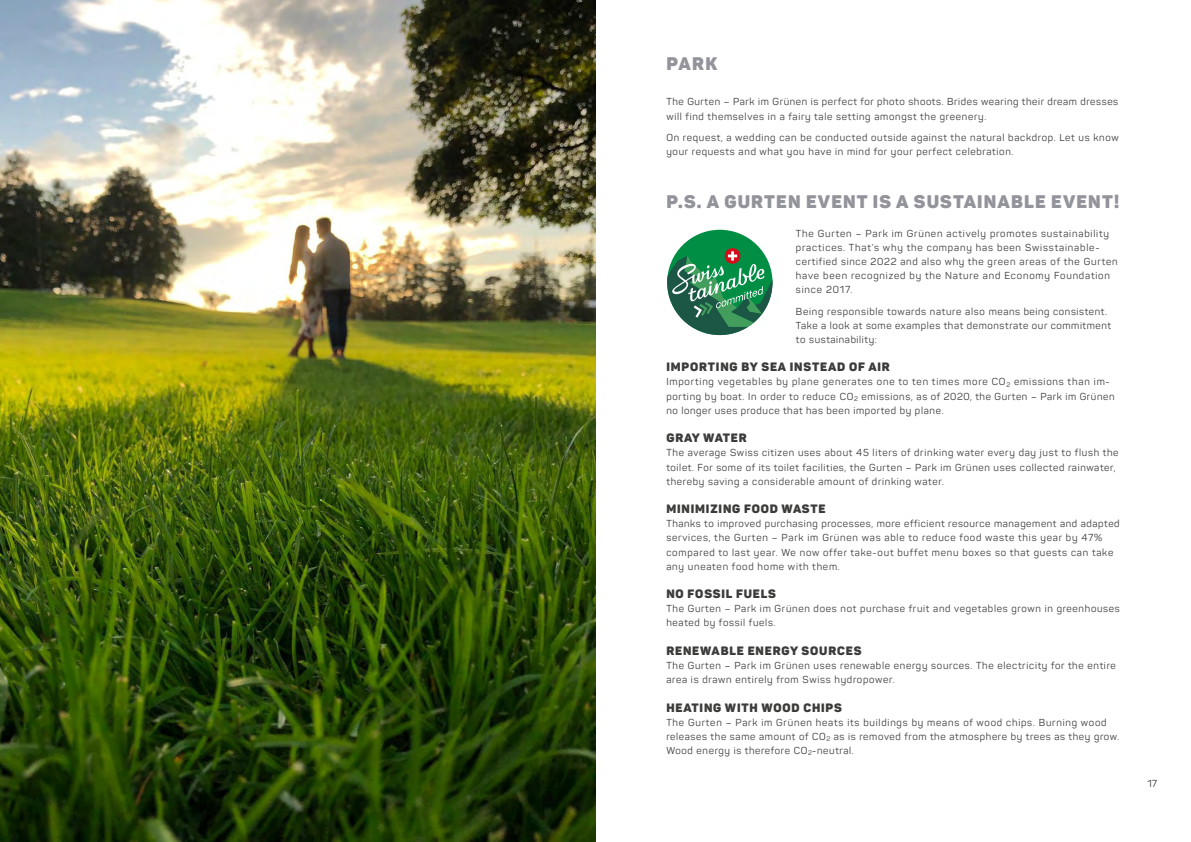
<style>
.page{position:relative;width:1191px;height:842px;background:#fff}
.page>*{position:absolute;margin:0;border:0;box-sizing:border-box;transform-origin:0 0}
.t1{font:18px "Panton Black Caps";letter-spacing:.065em;color:#93949b}
.t2{font:12px "Panton Black Caps";letter-spacing:.07em;color:#3b3b3a}
.t3{font:10px/14.2px "Panton";letter-spacing:.07em;color:#3b3b3a}
</style>
<div class="page">
<img style="left:0;top:0;width:595px;height:842px">
<div style="left:667px;top:230px;width:105px;height:105px;background:#008e45;border-radius:50%"></div>
<svg style="left:724px;top:248px;width:16px;height:16px"></svg>
<svg style="left:667px;top:251px;width:105px;height:84px"></svg>
<h1 class="t1" style="left:666px;top:52px;width:52px">PARK</h1>
<p class="t3" style="left:666px;top:95px;width:453px">The Gurten – Park im Grünen is perfect for photo shoots. Brides wearing their dream dresses will find themselves in a fairy tale setting amongst the greenery.</p>
<p class="t3" style="left:666px;top:130px;width:454px">On request, a wedding can be conducted outside against the natural backdrop. Let us know your requests and what you have in mind for your perfect celebration.</p>
<h1 class="t1" style="left:666px;top:190px;width:454px">P.S. A GURTEN EVENT IS A SUSTAINABLE EVENT!</h1>
<p class="t3" style="left:796px;top:226px;width:323px">The Gurten – Park im Grünen actively promotes sustainability practices. That’s why the company has been Swisstainable&shy;certified since 2022 and also why the green areas of the Gurten have been recognized by the Nature and Economy Foundation since 2017.</p>
<p class="t3" style="left:796px;top:304px;width:317px">Being responsible towards nature also means being consistent.<br>Take a look at some examples that demonstrate our commitment to sustainability:</p>
<p class="t2" style="left:666px;top:359px;width:225px">IMPORTING BY SEA INSTEAD OF AIR</p>
<p class="t3" style="left:666px;top:375px;width:449px">Importing vegetables by plane generates one to ten times more CO<sub>2</sub> emissions than im&shy;porting by boat. In order to reduce CO<sub>2</sub> emissions, as of 2020, the Gurten – Park im Grünen no longer uses produce that has been imported by plane.</p>
<p class="t2" style="left:666px;top:430px;width:82px">GRAY WATER</p>
<p class="t3" style="left:666px;top:446px;width:454px">The average Swiss citizen uses about 45 liters of drinking water every day just to flush the toilet. For some of its toilet facilities, the Gurten – Park im Grünen uses collected rainwater, thereby saving a considerable amount of drinking water.</p>
<p class="t2" style="left:666px;top:501px;width:161px">MINIMIZING FOOD WASTE</p>
<p class="t3" style="left:666px;top:517px;width:455px">Thanks to improved purchasing processes, more efficient resource management and adapted services, the Gurten – Park im Grünen was able to reduce food waste this year by 47% compared to last year. We now offer take-out buffet menu boxes so that guests can take any uneaten food home with them.</p>
<p class="t2" style="left:666px;top:586px;width:111px">NO FOSSIL FUELS</p>
<p class="t3" style="left:666px;top:602px;width:455px">The Gurten – Park im Grünen does not purchase fruit and vegetables grown in greenhouses heated by fossil fuels.</p>
<p class="t2" style="left:666px;top:643px;width:197px">RENEWABLE ENERGY SOURCES</p>
<p class="t3" style="left:666px;top:658px;width:451px">The Gurten – Park im Grünen uses renewable energy sources. The electricity for the entire area is drawn entirely from Swiss hydropower.</p>
<p class="t2" style="left:666px;top:699px;width:177px">HEATING WITH WOOD CHIPS</p>
<p class="t3" style="left:666px;top:715px;width:454px">The Gurten – Park im Grünen heats its buildings by means of wood chips. Burning wood releases the same amount of CO<sub>2</sub> as is removed from the atmosphere by trees as they grow.<br>Wood energy is therefore CO<sub>2</sub>-neutral.</p>
<p class="t3" style="left:1147px;top:776px;width:11px">17</p>
</div>
